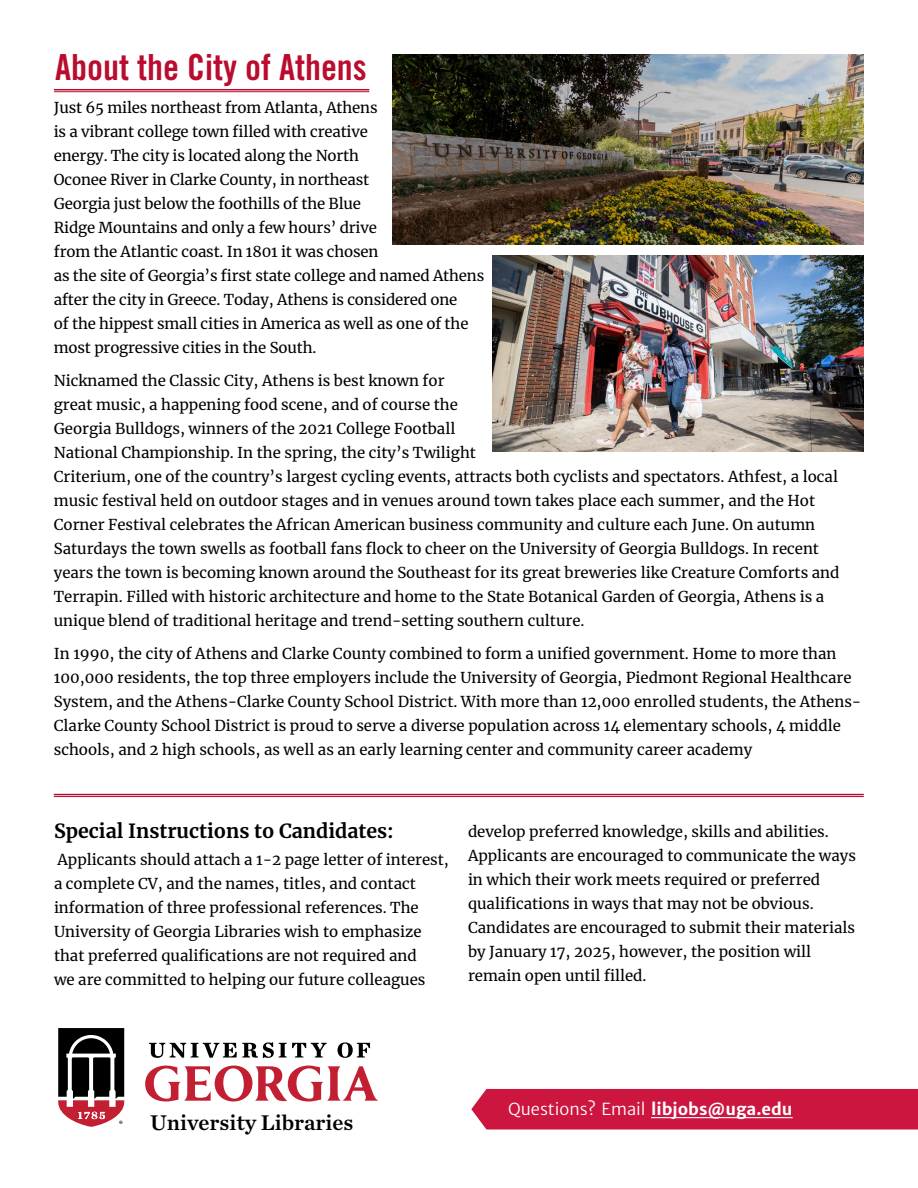
<style>
.page{position:relative;width:918px;height:1188px;background:#fff}
.page>*{position:absolute;margin:0;border:0;box-sizing:border-box;transform-origin:0 0}
.t1{font:36px "Trade Gothic LT Std Bd Cn 20";color:#ba0c2f}
.t2{font:22.2px "Chronicle Text G1 Semi";color:#000}
.t3{font:700 19.5px "Merriweather";color:#000}
.t4{font:16.5px "Merriweather Sans";color:#fff}
.t5{font:15px/24px "Merriweather";color:#000}
.s1{font-weight:700}
</style>
<div class="page">
<img style="left:393px;top:54px;width:471px;height:190px">
<img style="left:492px;top:255px;width:372px;height:197px">
<hr style="left:54px;top:794px;width:810px;height:1px;background:#ba0c2f">
<hr style="left:54px;top:796px;width:810px;height:1px;background:#ba0c2f">
<svg style="left:145px;top:1066px;width:233px;height:35px"></svg>
<svg style="left:149px;top:1042px;width:178px;height:16px"></svg>
<svg style="left:338px;top:1042px;width:32px;height:16px"></svg>
<svg style="left:58px;top:1028px;width:67px;height:99px"></svg>
<div style="left:471px;top:1089px;width:447px;height:41px;background:#cd163f"></div>
<hr style="left:651px;top:1117px;width:142px;height:1px;background:#fff">
<hr style="left:54px;top:89px;width:315px;height:1px;background:#ba0c2f">
<hr style="left:54px;top:91px;width:315px;height:1px;background:#ba0c2f">
<h1 class="t1" style="left:55px;top:45px;width:313px">About the City of Athens</h1>
<p class="t5" style="left:54px;top:95px;width:432px">Just 65 miles northeast from Atlanta, Athens<br>is a vibrant college town filled with creative<br>energy. The city is located along the North<br>Oconee River in Clarke County, in northeast<br>Georgia just below the foothills of the Blue<br>Ridge Mountains and only a few hours’ drive<br>from the Atlantic coast. In 1801 it was chosen<br>as the site of Georgia’s first state college and named Athens after the city in Greece. Today, Athens is considered one<br>of the hippest small cities in America as well as one of the most progressive cities in the South.</p>
<p class="t5" style="left:54px;top:368px;width:787px">Nicknamed the Classic City, Athens is best known for<br>great music, a happening food scene, and of course the<br>Georgia Bulldogs, winners of the 2021 College Football<br>National Championship. In the spring, the city’s Twilight<br>Criterium, one of the country’s largest cycling events, attracts both cyclists and spectators. Athfest, a local music festival held on outdoor stages and in venues around town takes place each summer, and the Hot Corner Festival celebrates the African American business community and culture each June. On autumn Saturdays the town swells as football fans flock to cheer on the University of Georgia Bulldogs. In recent years the town is becoming known around the Southeast for its great breweries like Creature Comforts and Terrapin. Filled with historic architecture and home to the State Botanical Garden of Georgia, Athens is a unique blend of traditional heritage and trend-setting southern culture.</p>
<p class="t5" style="left:54px;top:641px;width:809px">In 1990, the city of Athens and Clarke County combined to form a unified government. Home to more than 100,000 residents, the top three employers include the University of Georgia, Piedmont Regional Healthcare System, and the Athens-Clarke County School District. With more than 12,000 enrolled students, the Athens-Clarke County School District is proud to serve a diverse population across 14 elementary schools, 4 middle schools, and 2 high schools, as well as an early learning center and community career academy</p>
<h3 class="t3" style="left:54px;top:817px;width:341px">Special Instructions to Candidates:</h3>
<p class="t5" style="left:54px;top:847px;width:396px">Applicants should attach a 1-2 page letter of interest, a complete CV, and the names, titles, and contact information of three professional references. The University of Georgia Libraries wish to emphasize that preferred qualifications are not required and<br>we are committed to helping our future colleagues</p>
<p class="t5" style="left:468px;top:819px;width:390px">develop preferred knowledge, skills and abilities.<br>Applicants are encouraged to communicate the ways in which their work meets required or preferred qualifications in ways that may not be obvious.<br>Candidates are encouraged to submit their materials by January 17, 2025, however, the position will remain open until filled.</p>
<h2 class="t2" style="left:150px;top:1105px;width:205px">University Libraries</h2>
<p class="t4" style="left:508px;top:1099px;width:286px">Questions? Email <span class="s1">libjobs@uga.edu</span></p>
</div>
